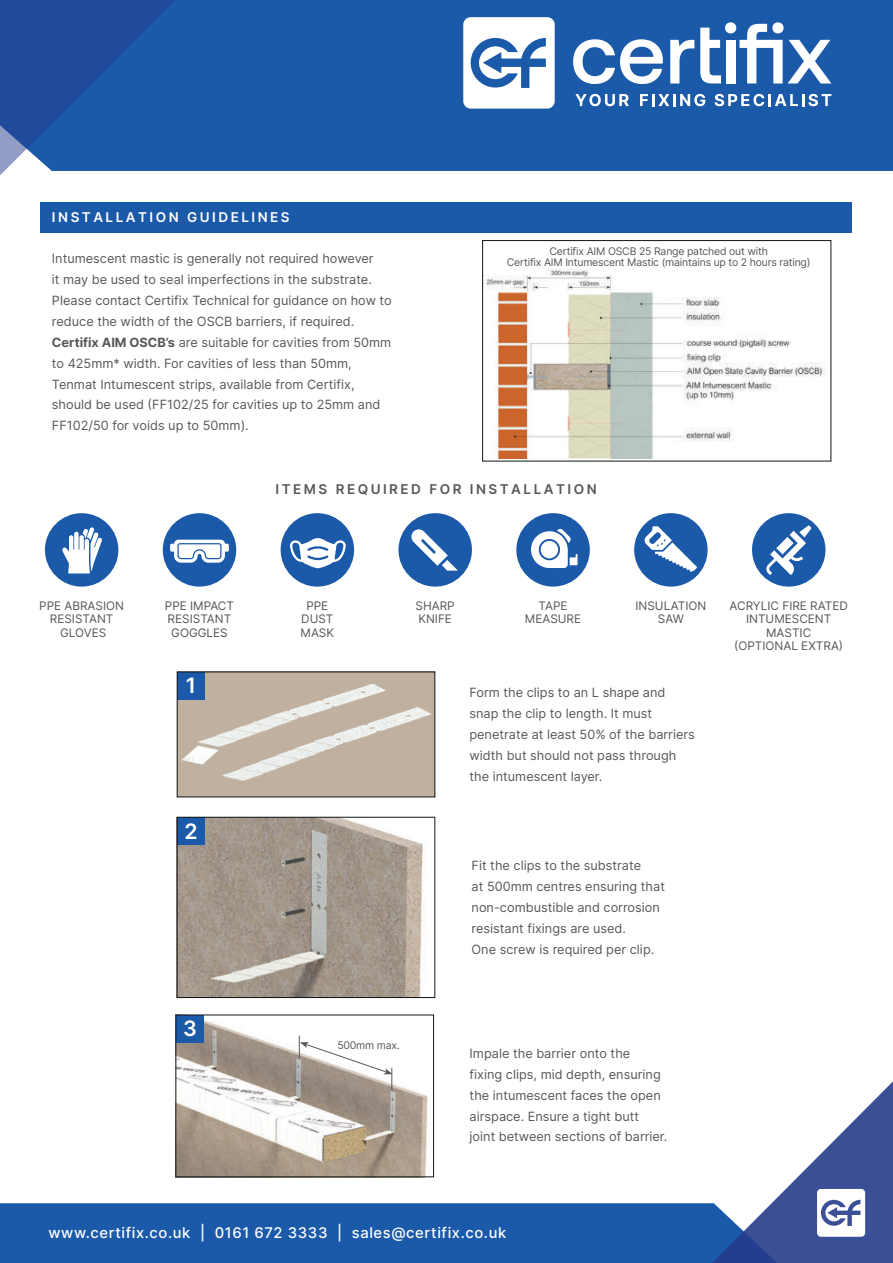
<style>
.page{position:relative;width:893px;height:1263px;background:#fff}
.page>*{position:absolute;margin:0;border:0;box-sizing:border-box;transform-origin:0 0}
.t1{font:600 21.3px "Inter";color:#fff}
.t2{font:500 14.7px "Inter";letter-spacing:.04em;color:#fff}
.t3{font:600 13.5px "Inter";letter-spacing:.185em;color:#57585a}
.t4{font:600 13.5px "Inter";letter-spacing:.185em;color:#fff}
.t5{font:12.75px/21px "Inter";color:#57585a}
.t6{font:11.85px/13.5px "Inter";color:#57585a;text-align:center}
.t7{font:10.5px/10.5px "Inter";letter-spacing:-.02em;color:#57585a;text-align:center}
.s1{font-weight:700}
</style>
<div class="page">
<img style="left:178px;top:1017px;width:250px;height:158px">
<div style="left:190px;top:0;width:703px;height:171px;background:#1b59a9"></div>
<div style="left:0;top:1203px;width:697px;height:60px;background:#1b59a9"></div>
<svg style="left:0;top:0;width:190px;height:176px;background:#295ba6"></svg>
<div style="left:40px;top:203px;width:812px;height:30px;background:#1b59a9"></div>
<div style="left:176px;top:1015px;width:27px;height:27px;background:#1b59a9"></div>
<img style="left:179px;top:674px;width:254px;height:121px">
<img style="left:179px;top:819px;width:246px;height:177px">
<svg style="left:299px;top:1036px;width:94px;height:55px"></svg>
<div style="left:177px;top:672px;width:27px;height:27px;background:#1b59a9"></div>
<div style="left:177px;top:817px;width:27px;height:27px;background:#1b59a9"></div>
<div style="left:177px;top:817px;width:258px;height:181px;border:1px solid #111416"></div>
<div style="left:176px;top:1015px;width:258px;height:162px;border:1px solid #111416"></div>
<img style="left:484px;top:269px;width:342px;height:189px">
<div style="left:482px;top:240px;width:349px;height:221px;border:1px solid #111416"></div>
<div style="left:45px;top:513px;width:73px;height:74px;background:#1b59a9;border-radius:50%"></div>
<div style="left:163px;top:513px;width:73px;height:74px;background:#1b59a9;border-radius:50%"></div>
<div style="left:281px;top:513px;width:73px;height:74px;background:#1b59a9;border-radius:50%"></div>
<div style="left:398px;top:513px;width:74px;height:74px;background:#1b59a9;border-radius:50%"></div>
<div style="left:516px;top:513px;width:74px;height:74px;background:#1b59a9;border-radius:50%"></div>
<div style="left:634px;top:513px;width:74px;height:74px;background:#1b59a9;border-radius:50%"></div>
<div style="left:752px;top:513px;width:73px;height:74px;background:#1b59a9;border-radius:50%"></div>
<svg style="left:170px;top:540px;width:59px;height:23px"></svg>
<svg style="left:644px;top:526px;width:53px;height:46px"></svg>
<svg style="left:290px;top:538px;width:56px;height:30px"></svg>
<svg style="left:531px;top:529px;width:47px;height:39px"></svg>
<svg style="left:411px;top:529px;width:47px;height:42px"></svg>
<svg style="left:766px;top:525px;width:46px;height:50px"></svg>
<svg style="left:62px;top:527px;width:40px;height:46px"></svg>
<svg style="left:575px;top:94px;width:54px;height:12px"></svg>
<svg style="left:640px;top:94px;width:65px;height:12px"></svg>
<svg style="left:715px;top:94px;width:116px;height:12px"></svg>
<svg style="left:463px;top:17px;width:92px;height:92px"></svg>
<svg style="left:670px;top:40px;width:24px;height:43px"></svg>
<svg style="left:573px;top:39px;width:90px;height:45px"></svg>
<svg style="left:700px;top:22px;width:131px;height:61px"></svg>
<svg style="left:697px;top:1081px;width:196px;height:182px"></svg>
<p class="t4" style="left:52px;top:208px;width:239px">INSTALLATION GUIDELINES</p>
<p class="t5" style="left:52px;top:247px;width:341px">Intumescent mastic is generally not required however<br>it may be used to seal imperfections in the substrate.<br>Please contact Certifix Technical for guidance on how to reduce the width of the OSCB barriers, if required.<br><span class="s1">Certifix AIM OSCB’s</span> are suitable for cavities from 50mm to 425mm* width. For cavities of less than 50mm, Tenmat Intumescent strips, available from Certifix, should be used (FF102/25 for cavities up to 25mm and FF102/50 for voids up to 50mm).</p>
<p class="t7" style="left:507px;top:246px;width:305px">Certifix AIM OSCB 25 Range patched out with<br>Certifix AIM Intumescent Mastic (maintains up to 2 hours rating)</p>
<p class="t3" style="left:276px;top:479px;width:323px">ITEMS REQUIRED FOR INSTALLATION</p>
<p class="t6" style="left:39px;top:598px;width:86px">PPE ABRASION<br>RESISTANT<br>GLOVES</p>
<p class="t6" style="left:165px;top:598px;width:71px">PPE IMPACT<br>RESISTANT<br>GOGGLES</p>
<p class="t6" style="left:301px;top:598px;width:35px">PPE<br>DUST<br>MASK</p>
<p class="t6" style="left:416px;top:598px;width:41px;text-align:left">SHARP<br>KNIFE</p>
<p class="t6" style="left:525px;top:598px;width:58px">TAPE<br>MEASURE</p>
<p class="t6" style="left:635px;top:598px;width:72px">INSULATION<br>SAW</p>
<p class="t6" style="left:730px;top:598px;width:120px">ACRYLIC FIRE RATED<br>INTUMESCENT<br>MASTIC<br>(OPTIONAL EXTRA)</p>
<h1 class="t1" style="left:186px;top:670px;width:12px">1</h1>
<h1 class="t1" style="left:185px;top:815px;width:15px">2</h1>
<h1 class="t1" style="left:183px;top:1013px;width:15px">3</h1>
<p class="t7" style="left:337px;top:1040px;width:64px">500mm max.</p>
<p class="t5" style="left:469px;top:681px;width:227px">Form the clips to an L shape and snap the clip to length. It must penetrate at least 50% of the barriers width but should not pass through the intumescent layer.</p>
<p class="t5" style="left:472px;top:855px;width:195px">Fit the clips to the substrate<br>at 500mm centres ensuring that non-combustible and corrosion resistant fixings are used.<br>One screw is required per clip.</p>
<p class="t5" style="left:470px;top:1042px;width:199px">Impale the barrier onto the<br>fixing clips, mid depth, ensuring the intumescent faces the open airspace. Ensure a tight butt joint between sections of barrier.</p>
<p class="t2" style="left:48px;top:1222px;width:459px">www.certifix.co.uk | 0161 672 3333 | sales@certifix.co.uk</p>
</div>
